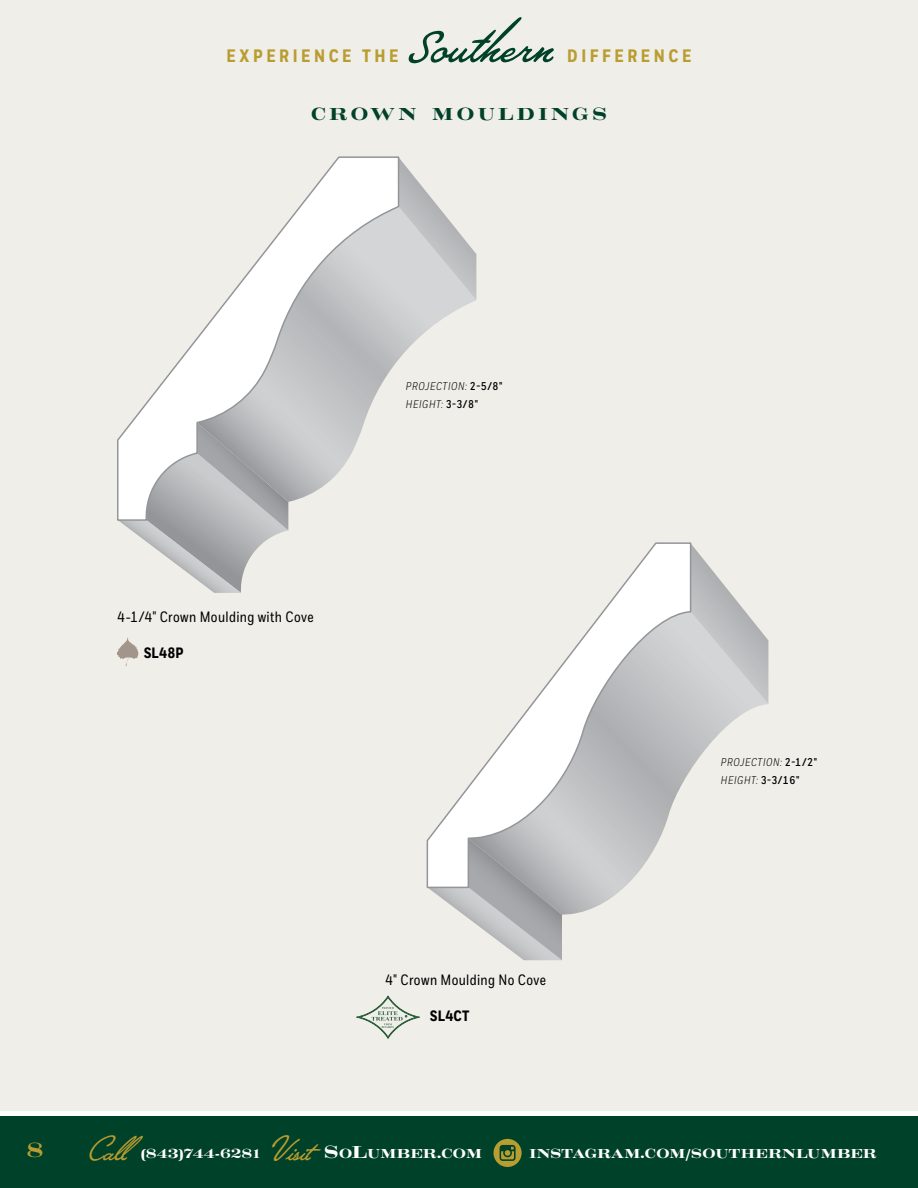
<style>
.page{position:relative;width:918px;height:1188px;background:#fff}
.page>*{position:absolute;margin:0;border:0;box-sizing:border-box;transform-origin:0 0}
.t1{font:90px "Lakeside";color:#004129}
.t2{font:45px "Lakeside";letter-spacing:-.005em;color:#b89d30}
.t3{font:700 21px "Craw Mod URW";color:#b89d30}
.t4{font:700 18px "Fort Cond";letter-spacing:.2em;color:#b89d30}
.t5{font:700 18px "Craw Mod URW";letter-spacing:.2em;color:#004129}
.t6{font:15px "Fort Cond";letter-spacing:.025em;color:#000}
.t7{font:700 15px "Fort Cond";letter-spacing:.015em;color:#000}
.t8{font:700 13.5px "Craw Mod URW";letter-spacing:.035em;color:#fff}
.t9{font:italic 300 11.25px/18px "Fort Cond";letter-spacing:.055em;color:#000}
.s1{font-weight:500;font-style:normal}
.s2{font-size:18px}
</style>
<div class="page">
<div style="left:0;top:1116px;width:918px;height:72px;background:#004129"></div>
<div style="left:0;top:0;width:918px;height:1112px;background:#f0eee9"></div>
<svg style="left:494px;top:1139px;width:28px;height:28px"></svg>
<svg style="left:120px;top:522px;width:168px;height:71px"></svg>
<svg style="left:400px;top:300px;width:76px;height:58px"></svg>
<svg style="left:400px;top:159px;width:76px;height:141px"></svg>
<svg style="left:117px;top:156px;width:283px;height:366px"></svg>
<svg style="left:117px;top:637px;width:21px;height:29px"></svg>
<svg style="left:562px;top:704px;width:205px;height:211px"></svg>
<svg style="left:692px;top:545px;width:76px;height:159px"></svg>
<svg style="left:430px;top:889px;width:132px;height:71px"></svg>
<svg style="left:427px;top:542px;width:265px;height:347px"></svg>
<svg style="left:356px;top:996px;width:64px;height:43px"></svg>
<h3 class="t4" style="left:227px;top:44px;width:173px">EXPERIENCE THE</h3>
<h1 class="t1" style="left:409px;top:-23px;width:146px">Southern</h1>
<h3 class="t4" style="left:567px;top:44px;width:126px">DIFFERENCE</h3>
<h3 class="t5" style="left:311px;top:103px;width:297px">CROWN MOULDINGS</h3>
<h3 class="t6" style="left:117px;top:608px;width:198px">4-1/4" Crown Moulding with Cove</h3>
<h3 class="t7" style="left:144px;top:644px;width:41px">SL48P</h3>
<p class="t9" style="left:406px;top:377px;width:98px">PROJECTION: <span class="s1">2-5/8"<br></span>HEIGHT: <span class="s1">3-3/8"</span></p>
<h3 class="t6" style="left:385px;top:971px;width:162px">4" Crown Moulding No Cove</h3>
<h3 class="t7" style="left:430px;top:1007px;width:41px">SL4CT</h3>
<p class="t9" style="left:721px;top:753px;width:98px">PROJECTION: <span class="s1">2-1/2"<br></span>HEIGHT: <span class="s1">3-3/16"</span></p>
<h2 class="t2" style="left:87px;top:1117px;width:42px">Call</h2>
<h3 class="t3" style="left:27px;top:1137px;width:17px">8</h3>
<p class="t8" style="left:141px;top:1145px;width:122px">(843)744-6281</p>
<h2 class="t2" style="left:269px;top:1117px;width:43px">Visit</h2>
<p class="t8" style="left:324px;top:1145px;width:159px"><span class="s2">S</span>O<span class="s2">L</span>UMBER.COM</p>
<p class="t8" style="left:529px;top:1145px;width:349px">INSTAGRAM.COM/SOUTHERNLUMBER</p>
</div>
